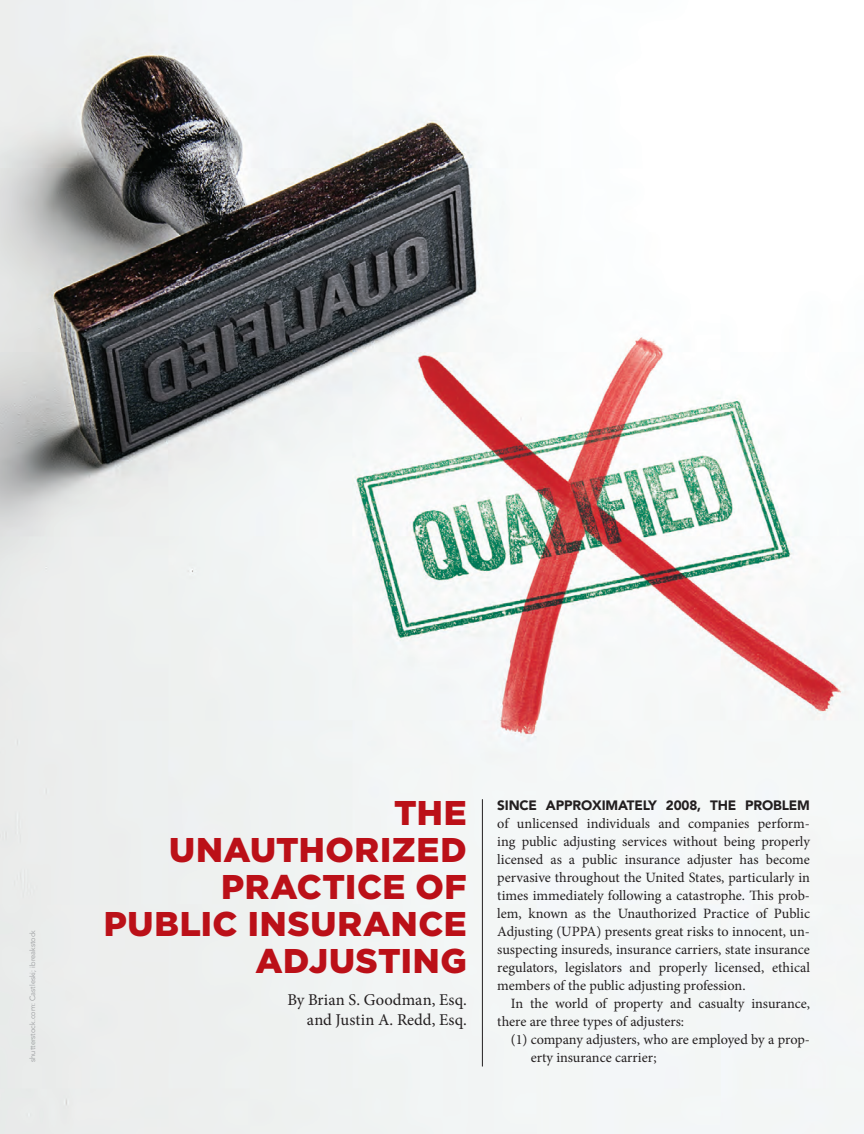
<style>
.page{position:relative;width:864px;height:1134px;background:#fff}
.page>*{position:absolute;margin:0;border:0;box-sizing:border-box;transform-origin:0 0}
.t1{font:900 34.35px/37px "Gotham";letter-spacing:.015em;color:#bb1018;text-align:right}
.t2{font:16.5px/19.5px "Minion Pro";color:#231f20;text-align:right}
.t3{font:14.25px/18px "Minion Pro";letter-spacing:-.005em;color:#231f20}
.t4{font:900 13.5px "Avenir LT Std";letter-spacing:-.01em;color:#231f20}
.t5{font:300 7.5px "Avenir LT Std";color:#939598}
</style>
<div class="page">
<img style="left:0;top:0;width:864px;height:1134px">
<hr style="left:482px;top:799px;width:1px;height:267px;background:#231f20">
<svg style="left:840px;top:1103px;width:8px;height:31px"></svg>
<p class="t5" style="left:28px;top:1062px;width:133px;rotate:-90deg">shutterstock.com: Castleski; ibreakstock</p>
<h1 class="t1" style="left:104px;top:794px;width:364px">THE<br>UNAUTHORIZED<br>PRACTICE OF<br>PUBLIC INSURANCE<br>ADJUSTING</h1>
<p class="t2" style="left:287px;top:990px;width:181px">By Brian S. Goodman, Esq. and Justin A. Redd, Esq.</p>
<p class="t4" style="left:497px;top:797px;width:314px">SINCE APPROXIMATELY 2008, THE PROBLEM</p>
<p class="t3" style="left:497px;top:815px;width:314px;text-align:justify">of unlicensed individuals and companies perform&shy;ing public adjusting services without being properly licensed as a public insurance adjuster has become pervasive throughout the United States, particularly in times immediately following a catastrophe. This prob&shy;lem, known as the Unauthorized Practice of Public Adjusting (UPPA) presents great risks to innocent, un&shy;suspecting insureds, insurance carriers, state insurance regulators, legislators and properly licensed, ethical members of the public adjusting profession.</p>
<p class="t3" style="left:497px;top:994px;width:314px;text-indent:13px">In the world of property and casualty insurance, there are three types of adjusters:</p>
<p class="t3" style="left:531px;top:1031px;width:281px;text-indent:-20px">(1) company adjusters, who are employed by a prop&shy;erty insurance carrier;</p>
</div>
